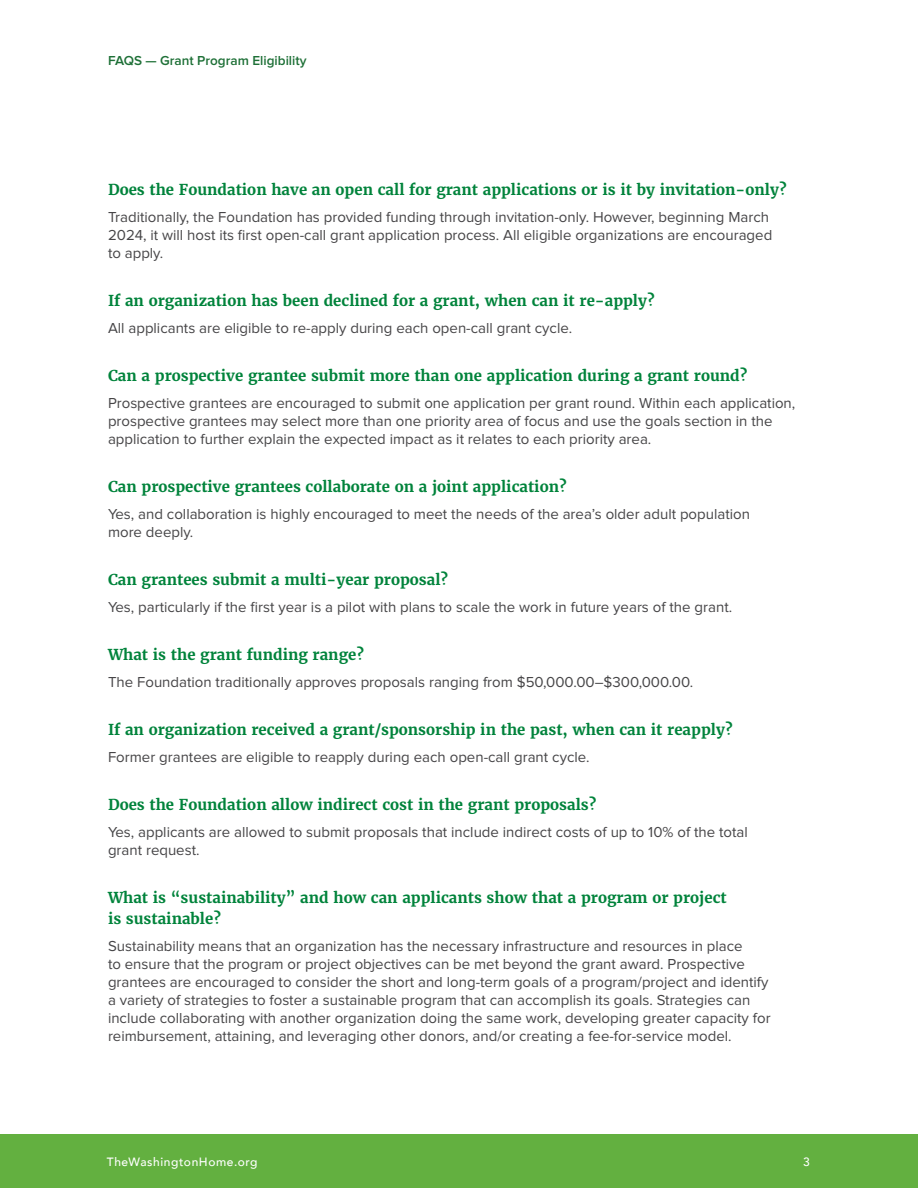
<style>
.page{position:relative;width:918px;height:1188px;background:#fff}
.page>*{position:absolute;margin:0;border:0;box-sizing:border-box;transform-origin:0 0}
.t1{font:15px/18px "Proxima Nova";color:#464547}
.t2{font:700 15px/21px "Merriweather";color:#00833b}
.t3{font:600 13.5px "Proxima Nova";color:#1e7037}
.t4{font:500 12px "Avenir";letter-spacing:.05em;color:#fff}
</style>
<div class="page">
<div style="left:0;top:1134px;width:918px;height:54px;background:#63b040"></div>
<p class="t3" style="left:108px;top:53px;width:200px">FAQS — Grant Program Eligibility</p>
<p class="t2" style="left:108px;top:179px;width:680px">Does the Foundation have an open call for grant applications or is it by invitation-only?</p>
<p class="t1" style="left:108px;top:208px;width:666px">Traditionally, the Foundation has provided funding through invitation-only. However, beginning March<br>2024, it will host its first open-call grant application process. All eligible organizations are encouraged to apply.</p>
<p class="t2" style="left:108px;top:290px;width:548px">If an organization has been declined for a grant, when can it re-apply?</p>
<p class="t1" style="left:108px;top:319px;width:466px">All applicants are eligible to re-apply during each open-call grant cycle.</p>
<p class="t2" style="left:108px;top:365px;width:641px">Can a prospective grantee submit more than one application during a grant round?</p>
<p class="t1" style="left:108px;top:394px;width:689px">Prospective grantees are encouraged to submit one application per grant round. Within each application, prospective grantees may select more than one priority area of focus and use the goals section in the application to further explain the expected impact as it relates to each priority area.</p>
<p class="t2" style="left:108px;top:476px;width:460px">Can prospective grantees collaborate on a joint application?</p>
<p class="t1" style="left:108px;top:505px;width:643px">Yes, and collaboration is highly encouraged to meet the needs of the area’s older adult population more deeply.</p>
<p class="t2" style="left:108px;top:569px;width:342px">Can grantees submit a multi-year proposal?</p>
<p class="t1" style="left:108px;top:598px;width:626px">Yes, particularly if the first year is a pilot with plans to scale the work in future years of the grant.</p>
<p class="t2" style="left:108px;top:644px;width:257px">What is the grant funding range?</p>
<p class="t1" style="left:108px;top:673px;width:587px">The Foundation traditionally approves proposals ranging from $50,000.00–$300,000.00.</p>
<p class="t2" style="left:108px;top:719px;width:626px">If an organization received a grant/sponsorship in the past, when can it reapply?</p>
<p class="t1" style="left:108px;top:748px;width:483px">Former grantees are eligible to reapply during each open-call grant cycle.</p>
<p class="t2" style="left:108px;top:794px;width:490px">Does the Foundation allow indirect cost in the grant proposals?</p>
<p class="t1" style="left:108px;top:823px;width:641px">Yes, applicants are allowed to submit proposals that include indirect costs of up to 10% of the total grant request.</p>
<p class="t2" style="left:108px;top:887px;width:620px">What is “sustainability” and how can applicants show that a program or project is sustainable?</p>
<p class="t1" style="left:108px;top:937px;width:664px">Sustainability means that an organization has the necessary infrastructure and resources in place<br>to ensure that the program or project objectives can be met beyond the grant award. Prospective grantees are encouraged to consider the short and long-term goals of a program/project and identify a variety of strategies to foster a sustainable program that can accomplish its goals. Strategies can include collaborating with another organization doing the same work, developing greater capacity for reimbursement, attaining, and leveraging other donors, and/or creating a fee-for-service model.</p>
<p class="t4" style="left:107px;top:1151px;width:152px">TheWashingtonHome.org</p>
<p class="t4" style="left:803px;top:1151px;width:8px">3</p>
</div>
